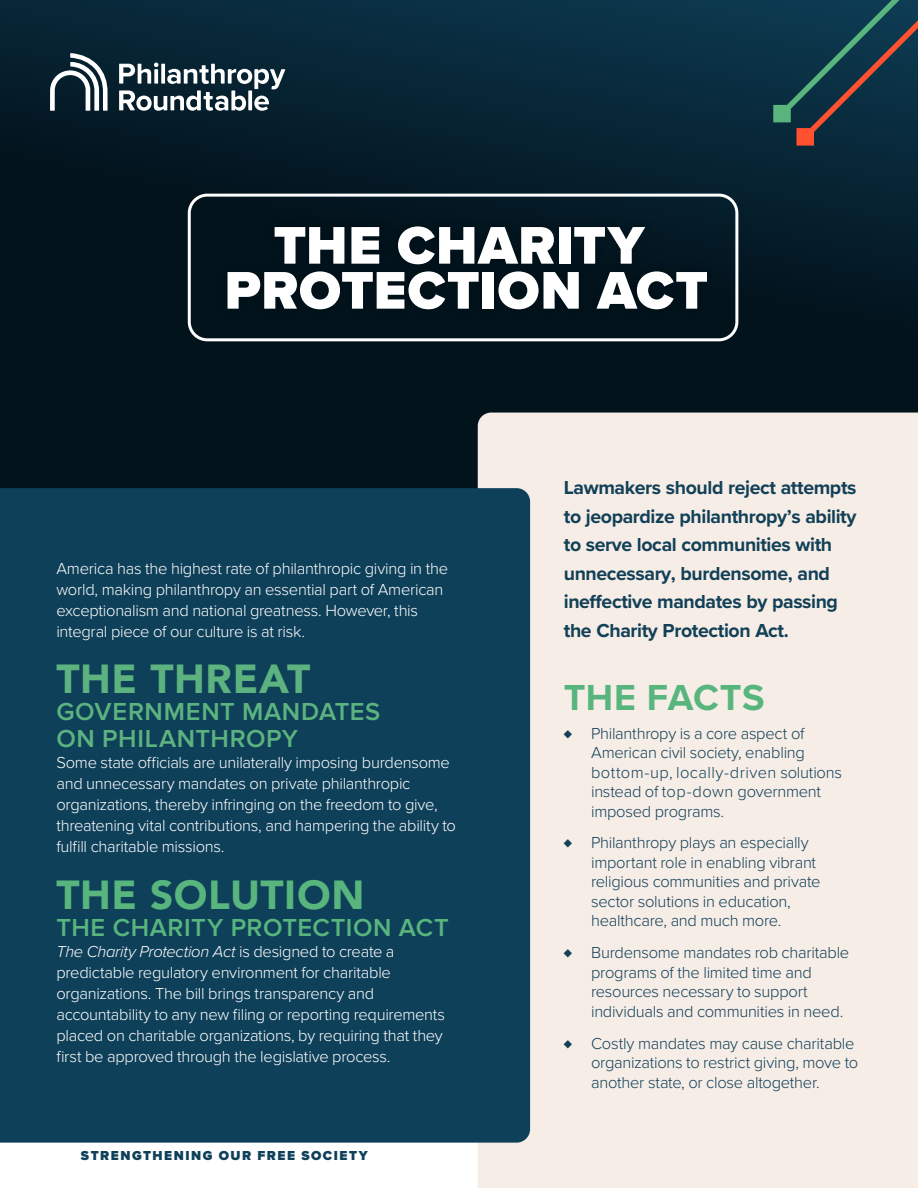
<style>
.page{position:relative;width:918px;height:1188px;background:#fff}
.page>*{position:absolute;margin:0;border:0;box-sizing:border-box;transform-origin:0 0}
.rag_body{font:900 54.9px "Proxima Nova";letter-spacing:.015em;color:#fff}
.rag_body-2{font:900 40.5px "Avenir";letter-spacing:.015em;color:#58b57d}
.rag_body-3{font:900 40.5px "Avenir";letter-spacing:.015em;color:#5cb37f}
.rag_body-4{font:700 37.5px "Proxima Nova";letter-spacing:.01em;color:#58b57d}
.rag_body-5{font:600 25.5px "Proxima Nova";letter-spacing:.025em;color:#5cb37f}
.rag_body-6{font:600 25.5px "Proxima Nova";letter-spacing:.025em;color:#58b57d}
.t1{font:700 19.5px/28.5px "Proxima Nova";letter-spacing:-.02em;color:#124057}
.rag_body-7{font:300 16.5px/21px "Proxima Nova";letter-spacing:-.015em;color:#fff}
.t2{font:300 16.5px/19.5px "Proxima Nova";letter-spacing:-.015em;color:#124057}
.rag_body-8{font:900 13.5px "Proxima Nova";letter-spacing:.115em;color:#0f4059}
.s1{font-style:italic}
</style>
<div class="page">
<svg style="left:0;top:0;width:918px;height:488px;background:#051c28"></svg>
<svg style="left:119px;top:62px;width:166px;height:49px"></svg>
<svg style="left:50px;top:53px;width:58px;height:58px"></svg>
<div style="left:478px;top:413px;width:440px;height:775px;background:#f6ede7"></div>
<div style="left:218px;top:217px;width:499px;height:102px;background:#01111a"></div>
<div style="left:0;top:488px;width:530px;height:655px;background:#0f4059"></div>
<div style="left:188px;top:194px;width:550px;height:147px;border:3px solid #fff;border-radius:18px"></div>
<div style="left:796px;top:128px;width:18px;height:18px;background:#ff512f"></div>
<svg style="left:780px;top:0;width:138px;height:138px;background:#1b3948"></svg>
<div style="left:773px;top:105px;width:18px;height:17px;background:#59b57d"></div>
<p class="rag_body" style="left:274px;top:204px;width:372px">THE CHARITY</p>
<p class="rag_body" style="left:225px;top:249px;width:485px">PROTECTION ACT</p>
<p class="rag_body-7" style="left:56px;top:557px;width:393px">America has the highest rate of philanthropic giving in the world, making philanthropy an essential part of American exceptionalism and national greatness. However, this integral piece of our culture is at risk.</p>
<p class="rag_body-3" style="left:56px;top:645px;width:255px">THE THREAT</p>
<p class="rag_body-5" style="left:56px;top:697px;width:325px">GOVERNMENT MANDATES</p>
<p class="rag_body-5" style="left:56px;top:724px;width:243px">ON PHILANTHROPY</p>
<p class="rag_body-7" style="left:56px;top:751px;width:401px">Some state officials are unilaterally imposing burdensome and unnecessary mandates on private philanthropic organizations, thereby infringing on the freedom to give, threatening vital contributions, and hampering the ability to fulfill charitable missions.</p>
<p class="rag_body-2" style="left:56px;top:860px;width:310px">THE SOLUTION</p>
<p class="rag_body-6" style="left:56px;top:912px;width:394px">THE CHARITY PROTECTION ACT</p>
<p class="rag_body-7" style="left:56px;top:940px;width:390px"><span class="s1">The Charity Protection Act</span> is designed to create a predictable regulatory environment for charitable organizations. The bill brings transparency and accountability to any new filing or reporting requirements placed on charitable organizations, by requiring that they first be approved through the legislative process.</p>
<p class="rag_body-8" style="left:81px;top:1146px;width:288px">STRENGTHENING OUR FREE SOCIETY</p>
<p class="t1" style="left:564px;top:473px;width:294px">Lawmakers should reject attempts to jeopardize philanthropy’s ability to serve local communities with unnecessary, burdensome, and ineffective mandates by passing the Charity Protection Act.</p>
<p class="rag_body-4" style="left:564px;top:670px;width:202px">THE FACTS</p>
<p class="t2" style="left:591px;top:722px;width:252px;text-indent:-27px">♦ Philanthropy is a core aspect of<br>American civil society, enabling bottom-up, locally-driven solutions instead of top-down government imposed programs.</p>
<p class="t2" style="left:591px;top:832px;width:231px;text-indent:-27px">♦ Philanthropy plays an especially important role in enabling vibrant religious communities and private sector solutions in education, healthcare, and much more.</p>
<p class="t2" style="left:591px;top:942px;width:260px;text-indent:-27px">♦ Burdensome mandates rob charitable programs of the limited time and resources necessary to support individuals and communities in need.</p>
<p class="t2" style="left:591px;top:1033px;width:269px;text-indent:-27px">♦ Costly mandates may cause charitable organizations to restrict giving, move to another state, or close altogether.</p>
</div>
